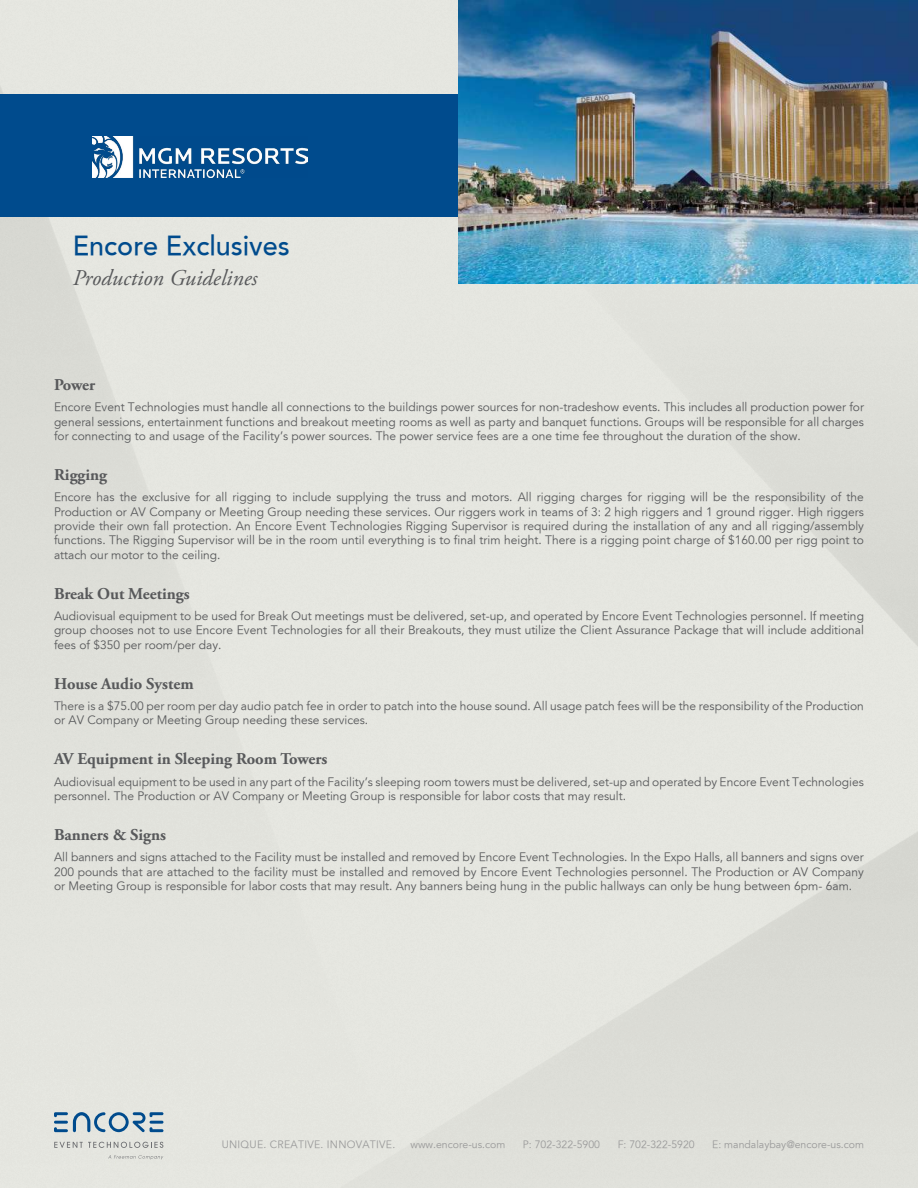
<style>
.page{position:relative;width:918px;height:1188px;background:#fff}
.page>*{position:absolute;margin:0;border:0;box-sizing:border-box;transform-origin:0 0}
.t1{font:500 27px "Avenir";color:#004b8d}
.t2{font:italic 22.5px "Adobe Garamond Pro";color:#58595b}
.t3{font:700 16.5px "Adobe Garamond Pro";color:#58595b}
.t4{font:12px/14.4px "Avenir";color:#58595b;text-align:justify}
.t5{font:10.5px "Avenir";color:#9a9a9a}
.t6{font:10.5px "Avenir";letter-spacing:.025em;color:#9a9a9a}
</style>
<div class="page">
<img style="left:0;top:0;width:918px;height:1188px">
<div style="left:0;top:94px;width:918px;height:123px;background:#004b8d"></div>
<img style="left:93px;top:136px;width:214px;height:41px">
<svg style="left:54px;top:1142px;width:109px;height:6px"></svg>
<svg style="left:108px;top:1155px;width:55px;height:4px"></svg>
<svg style="left:54px;top:1112px;width:109px;height:20px;background:#97b1c3"></svg>
<img style="left:459px;top:0;width:459px;height:283px">
<h1 class="t1" style="left:73px;top:230px;width:219px">Encore Exclusives</h1>
<h2 class="t2" style="left:73px;top:264px;width:186px">Production Guidelines</h2>
<h3 class="t3" style="left:54px;top:375px;width:43px">Power</h3>
<p class="t4" style="left:54px;top:400px;width:812px">Encore Event Technologies must handle all connections to the buildings power sources for non-tradeshow events. This includes all production power for general sessions, entertainment functions and breakout meeting rooms as well as party and banquet functions. Groups will be responsible for all charges for connecting to and usage of the Facility’s power sources. The power service fees are a one time fee throughout the duration of the show.</p>
<h3 class="t3" style="left:54px;top:465px;width:55px">Rigging</h3>
<p class="t4" style="left:54px;top:490px;width:812px">Encore has the exclusive for all rigging to include supplying the truss and motors. All rigging charges for rigging will be the responsibility of the Production or AV Company or Meeting Group needing these services. Our riggers work in teams of 3: 2 high riggers and 1 ground rigger. High riggers provide their own fall protection. An Encore Event Technologies Rigging Supervisor is required during the installation of any and all rigging/assembly functions. The Rigging Supervisor will be in the room until everything is to final trim height. There is a rigging point charge of $160.00 per rigg point to attach our motor to the ceiling.</p>
<h3 class="t3" style="left:54px;top:584px;width:137px">Break Out Meetings</h3>
<p class="t4" style="left:54px;top:609px;width:812px">Audiovisual equipment to be used for Break Out meetings must be delivered, set-up, and operated by Encore Event Technologies personnel. If meeting group chooses not to use Encore Event Technologies for all their Breakouts, they must utilize the Client Assurance Package that will include additional fees of $350 per room/per day.</p>
<h3 class="t3" style="left:54px;top:674px;width:141px">House Audio System</h3>
<p class="t4" style="left:54px;top:699px;width:811px">There is a $75.00 per room per day audio patch fee in order to patch into the house sound. All usage patch fees will be the responsibility of the Production or AV Company or Meeting Group needing these services.</p>
<h3 class="t3" style="left:54px;top:750px;width:275px">AV Equipment in Sleeping Room Towers</h3>
<p class="t4" style="left:54px;top:775px;width:811px">Audiovisual equipment to be used in any part of the Facility’s sleeping room towers must be delivered, set-up and operated by Encore Event Technologies personnel. The Production or AV Company or Meeting Group is responsible for labor costs that may result.</p>
<h3 class="t3" style="left:54px;top:825px;width:114px">Banners &amp; Signs</h3>
<p class="t4" style="left:54px;top:850px;width:811px">All banners and signs attached to the Facility must be installed and removed by Encore Event Technologies. In the Expo Halls, all banners and signs over 200 pounds that are attached to the facility must be installed and removed by Encore Event Technologies personnel. The Production or AV Company or Meeting Group is responsible for labor costs that may result. Any banners being hung in the public hallways can only be hung between 6pm- 6am.</p>
<p class="t6" style="left:222px;top:1138px;width:175px">UNIQUE. CREATIVE. INNOVATIVE.</p>
<p class="t5" style="left:410px;top:1138px;width:96px">www.encore-us.com</p>
<p class="t5" style="left:523px;top:1138px;width:79px">P: 702-322-5900</p>
<p class="t5" style="left:618px;top:1138px;width:79px">F: 702-322-5920</p>
<p class="t5" style="left:712px;top:1138px;width:153px">E: mandalaybay@encore-us.com</p>
</div>
